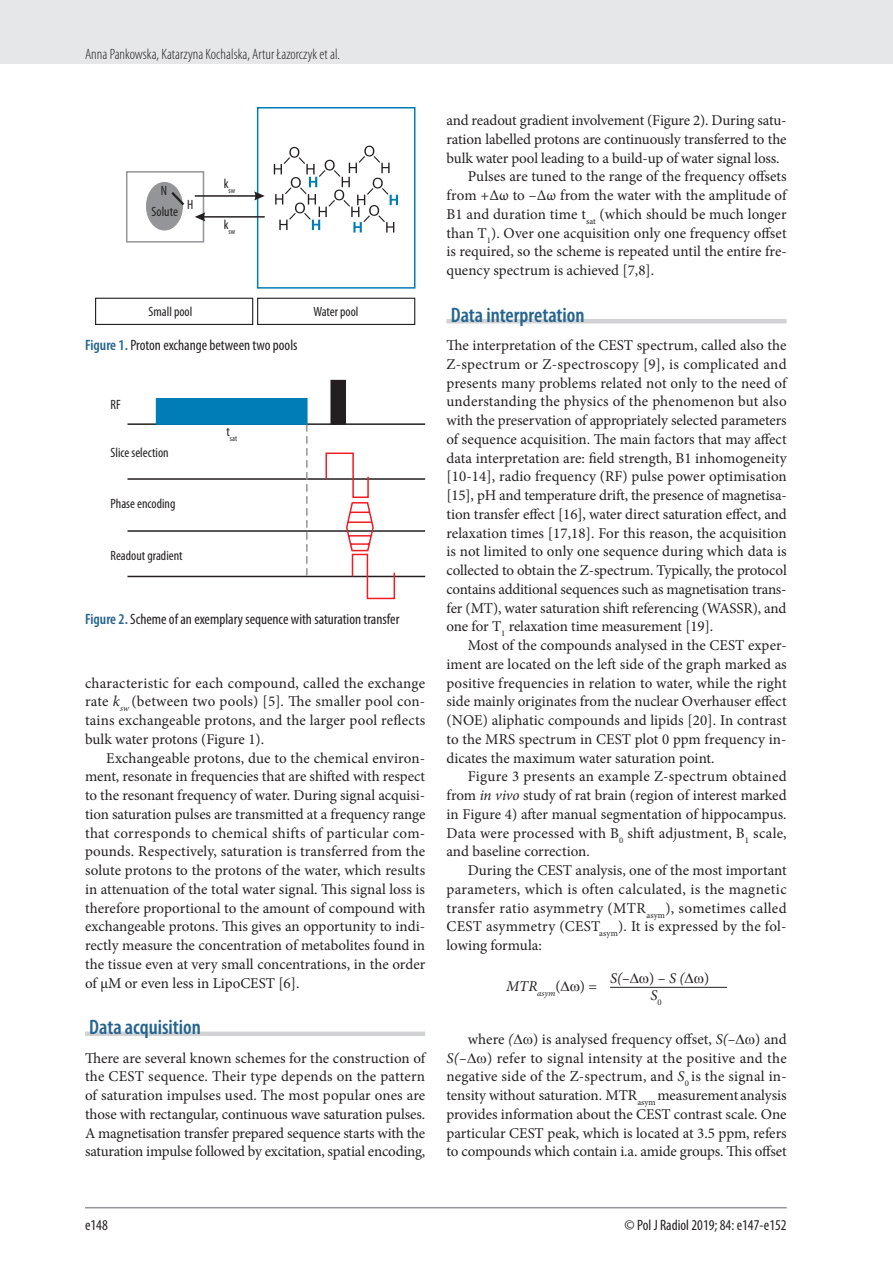
<style>
.page{position:relative;width:893px;height:1263px;background:#fff}
.page>*{position:absolute;margin:0;border:0;box-sizing:border-box;transform-origin:0 0}
.t1{font:600 condensed 21px "Myriad Pro";color:#24648f}
.t2{font:15px/18.8px "Minion Pro";letter-spacing:-.005em;color:#231f20;text-align:justify}
.t3{font:condensed 15px "Myriad Pro";color:#231f20}
.t4{font:300 condensed 15px "Myriad Pro";color:#231f20}
.t5{font:italic 15px "Minion Pro";color:#231f20}
.t6{font:condensed 13.5px "Myriad Pro";color:#231f20}
.t7{font:italic 8.7px "Minion Pro";color:#231f20}
.t8{font:condensed 7.8px "Myriad Pro";color:#231f20}
.s1{font-weight:600;color:#24648f}
.s2{font-style:italic}
</style>
<div class="page">
<div style="left:0;top:0;width:893px;height:64px;background:#e6e7e9"></div>
<hr style="left:85px;top:1207px;width:702px;height:1px;background:#939598">
<hr style="left:446px;top:319px;width:341px;height:4px;background:#d1d2d4">
<hr style="left:610px;top:987px;width:117px;height:1px;background:#231f20">
<div style="left:257px;top:107px;width:158px;height:182px;border:2px solid #007cb6"></div>
<svg style="left:95px;top:155px;width:321px;height:170px"></svg>
<svg style="left:274px;top:146px;width:124px;height:87px"></svg>
<hr style="left:127px;top:423px;width:298px;height:2px;background:#231f20">
<hr style="left:127px;top:478px;width:298px;height:2px;background:#231f20">
<hr style="left:127px;top:530px;width:298px;height:2px;background:#231f20">
<hr style="left:127px;top:576px;width:298px;height:1px;background:#231f20">
<svg style="left:306px;top:425px;width:2px;height:151px"></svg>
<div style="left:156px;top:398px;width:152px;height:27px;background:#007cb6"></div>
<div style="left:331px;top:380px;width:14px;height:44px;background:#231f20"></div>
<div style="left:331px;top:380px;width:15px;height:44px;border:1px solid #231f20"></div>
<svg style="left:325px;top:452px;width:71px;height:148px"></svg>
<div style="left:85px;top:1031px;width:340px;height:5px;background:#d1d2d4"></div>
<p class="t4" style="left:85px;top:45px;width:256px">Anna Pankowska, Katarzyna Kochalska, Artur Łazorczyk et al.</p>
<p class="t6" style="left:161px;top:182px;width:8px">N</p>
<p class="t6" style="left:152px;top:204px;width:28px">Solute</p>
<p class="t6" style="left:187px;top:196px;width:8px">H</p>
<p class="t8" style="left:224px;top:185px;width:13px"><sup>k</sup>sw</p>
<p class="t8" style="left:224px;top:226px;width:13px"><sup>k</sup>sw</p>
<p class="t6" style="left:149px;top:303px;width:45px">Small pool</p>
<p class="t6" style="left:313px;top:303px;width:47px">Water pool</p>
<p class="t3" style="left:85px;top:336px;width:214px"><span class="s1">Figure 1.</span> Proton exchange between two pools</p>
<p class="t6" style="left:111px;top:396px;width:12px">RF</p>
<p class="t6" style="left:111px;top:444px;width:60px">Slice selection</p>
<p class="t6" style="left:111px;top:496px;width:66px">Phase encoding</p>
<p class="t6" style="left:111px;top:548px;width:73px">Readout gradient</p>
<p class="t8" style="left:226px;top:433px;width:12px"><sup>t</sup>sat</p>
<p class="t3" style="left:85px;top:610px;width:316px"><span class="s1">Figure 2.</span> Scheme of an exemplary sequence with saturation transfer</p>
<p class="t2" style="left:85px;top:673px;width:342px">characteristic for each compound, called the exchange rate <span class="s2">k</span><sub>sw</sub> (between two pools) [5]<span class="s2">.</span> The smaller pool con&shy;tains exchangeable protons, and the larger pool reflects bulk water protons (Figure 1).</p>
<p class="t2" style="left:85px;top:748px;width:342px;text-indent:21px">Exchangeable protons, due to the chemical environ&shy;ment, resonate in frequencies that are shifted with respect to the resonant frequency of water. During signal acquisi&shy;tion saturation pulses are transmitted at a frequency range that corresponds to chemical shifts of particular com&shy;pounds. Respectively, saturation is transferred from the solute protons to the protons of the water, which results in attenuation of the total water signal. This signal loss is therefore proportional to the amount of compound with exchangeable protons. This gives an opportunity to indi&shy;rectly measure the concentration of metabolites found in the tissue even at very small concentrations, in the order of µM or even less in LipoCEST [6].</p>
<h1 class="t1" style="left:89px;top:1014px;width:113px">Data acquisition</h1>
<p class="t2" style="left:85px;top:1048px;width:342px">There are several known schemes for the construction of the CEST sequence. Their type depends on the pattern of saturation impulses used. The most popular ones are those with rectangular, continuous wave saturation pulses.<br>A magnetisation transfer prepared sequence starts with the saturation impulse followed by excitation, spatial encoding,</p>
<p class="t2" style="left:446px;top:111px;width:341px">and readout gradient involvement (Figure 2). During satu-</p>
<p class="t2" style="left:446px;top:130px;width:342px">ration labelled protons are continuously transferred to the</p>
<p class="t2" style="left:446px;top:148px;width:335px">bulk water pool leading to a build-up of water signal loss.</p>
<p class="t2" style="left:468px;top:167px;width:320px">Pulses are tuned to the range of the frequency offsets</p>
<p class="t2" style="left:446px;top:186px;width:342px">from +Δω to –Δω from the water with the amplitude of</p>
<p class="t2" style="left:446px;top:205px;width:342px">B1 and duration time t<sub>sat</sub> (which should be much longer</p>
<p class="t2" style="left:446px;top:223px;width:342px">than T<sub>1</sub>). Over one acquisition only one frequency offset</p>
<p class="t2" style="left:446px;top:242px;width:342px">is required, so the scheme is repeated until the entire fre-</p>
<p class="t2" style="left:446px;top:261px;width:209px">quency spectrum is achieved [7,8].</p>
<h1 class="t1" style="left:451px;top:302px;width:135px">Data interpretation</h1>
<p class="t2" style="left:446px;top:336px;width:342px">The interpretation of the CEST spectrum, called also the Z-spectrum or Z-spectroscopy [9], is complicated and presents many problems related not only to the need of understanding the physics of the phenomenon but also with the preservation of appropriately selected parameters of sequence acquisition. The main factors that may affect data interpretation are: field strength, B1 inhomogeneity [10-14], radio frequency (RF) pulse power optimisation [15], pH and temperature drift, the presence of magnetisa&shy;tion transfer effect [16], water direct saturation effect, and relaxation times [17,18]. For this reason, the acquisition is not limited to only one sequence during which data is collected to obtain the Z-spectrum. Typically, the protocol contains additional sequences such as magnetisation trans&shy;fer (MT), water saturation shift referencing (WASSR), and one for T<sub>1</sub> relaxation time measurement [19].</p>
<p class="t2" style="left:446px;top:636px;width:342px;text-indent:21px">Most of the compounds analysed in the CEST exper&shy;iment are located on the left side of the graph marked as positive frequencies in relation to water, while the right side mainly originates from the nuclear Overhauser effect (NOE) aliphatic compounds and lipids [20]. In contrast to the MRS spectrum in CEST plot 0 ppm frequency in&shy;dicates the maximum water saturation point.</p>
<p class="t2" style="left:446px;top:767px;width:342px;text-indent:21px">Figure 3 presents an example Z-spectrum obtained from <span class="s2">in vivo</span> study of rat brain (region of interest marked in Figure 4) after manual segmentation of hippocampus.<br>Data were processed with B<sub>0</sub> shift adjustment, B<sub>1</sub> scale, and baseline correction.</p>
<p class="t2" style="left:446px;top:861px;width:342px;text-indent:21px">During the CEST analysis, one of the most important parameters, which is often calculated, is the magnetic transfer ratio asymmetry (MTR<sub>asym</sub>), sometimes called CEST asymmetry (CEST<sub>asym</sub>). It is expressed by the fol&shy;lowing formula:</p>
<p class="t7" style="left:506px;top:987px;width:56px"><sup>MTR</sup>asym<sup>(</sup></p>
<p class="t2" style="left:580px;top:977px;width:19px">) =</p>
<p class="t5" style="left:610px;top:968px;width:21px">S(–</p>
<p class="t2" style="left:649px;top:968px;width:37px">) – <span class="s2">S (</span></p>
<p class="t2" style="left:704px;top:968px;width:7px">)</p>
<p class="t5" style="left:650px;top:985px;width:13px">S<sub>0</sub></p>
<p class="t2" style="left:468px;top:1030px;width:47px">where <span class="s2">(</span></p>
<p class="t2" style="left:533px;top:1030px;width:204px">) is analysed frequency offset, <span class="s2">S(–</span></p>
<p class="t2" style="left:755px;top:1030px;width:33px">) and</p>
<p class="t2" style="left:446px;top:1048px;width:342px;text-indent:41px">) refer to signal intensity at the positive and the negative side of the Z-spectrum, and <span class="s2">S</span><sub>0</sub> is the signal in&shy;tensity without saturation. MTR<sub>asym</sub> measurement analysis provides information about the CEST contrast scale. One particular CEST peak, which is located at 3.5 ppm, refers to compounds which contain i.a. amide groups. This offset</p>
<p class="t5" style="left:446px;top:1048px;width:22px">S(–</p>
<p class="t3" style="left:85px;top:1216px;width:24px">e148</p>
<p class="t3" style="left:625px;top:1216px;width:164px">© Pol J Radiol 2019; 84: e147-e152</p>
</div>
